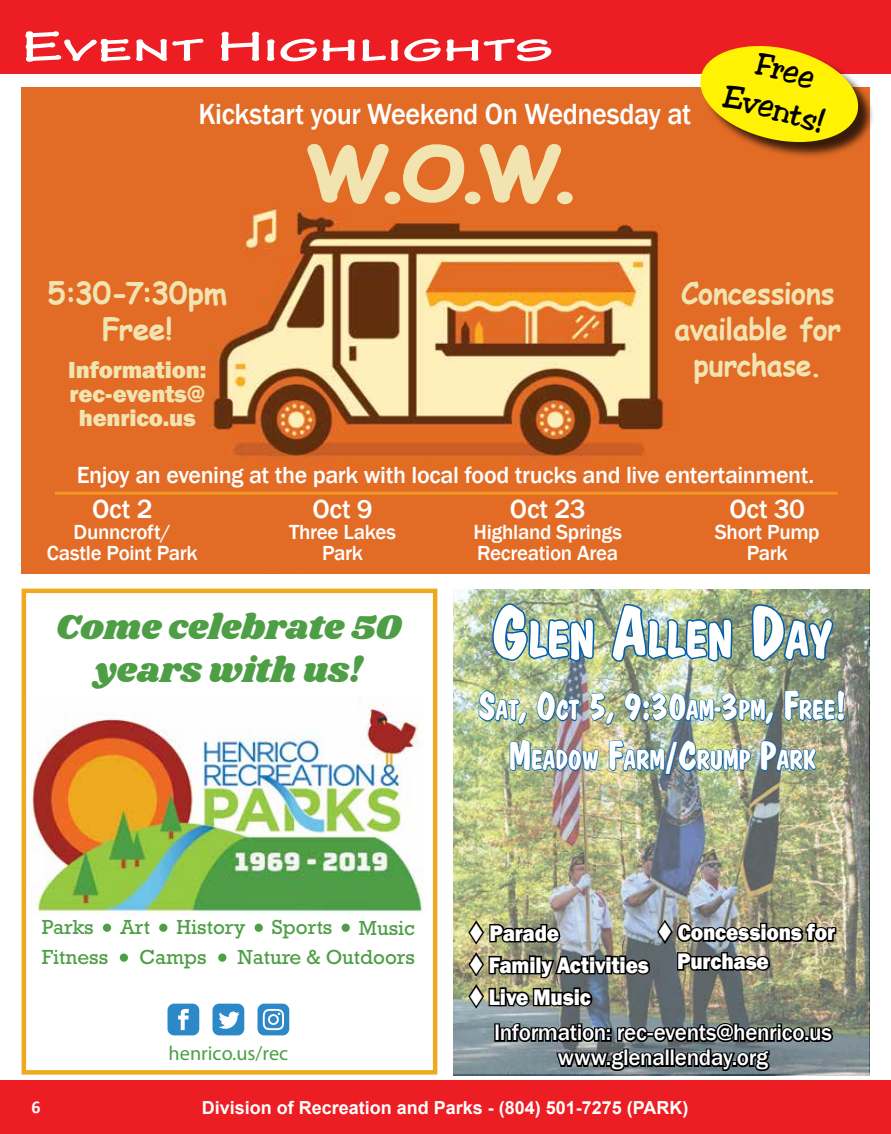
<style>
.page{position:relative;width:891px;height:1134px;background:#fff}
.page>*{position:absolute;margin:0;border:0;box-sizing:border-box;transform-origin:0 0}
.t1{font:700 72px "Comic Sans MS";color:#f2e4b1;scale:1.09 1}
.t2{font:50.4px "Joan";color:#fff}
.t3{font:700 expanded 45px "Tekton Pro";color:#fff;scale:1.25 1}
.t4{font:39.6px "Joan";color:#fff;scale:.95 1}
.t5{font:35.85px/42.9px "Shrikhand";color:#4d9e45;text-align:center}
.t6{font:32.85px/39.5px "Jester";color:#000;text-align:center}
.t7{font:500 30px "Franklin Gothic";letter-spacing:-.015em;color:#fff;scale:.94 1}
.t8{font:700 30px/36px "Comic Sans MS";letter-spacing:-.015em;color:#f2e4b1;text-align:center;scale:.95 1}
.t9{font:700 30px/36px "Comic Sans MS";letter-spacing:-.015em;color:#f2e4b1;text-align:center}
.t10{font:27.75px "Joan";color:#fff;scale:.95 1}
.t11{font:500 27px "Franklin Gothic";letter-spacing:-.01em;color:#fff}
.t12{font:500 24px "Franklin Gothic";letter-spacing:-.015em;color:#fff}
.t13{font:800 24px/24px "Franklin Gothic";letter-spacing:-.01em;color:#f2e4b0;text-align:center}
.t14{font:800 23.1px/28.8px "Franklin Gothic";letter-spacing:-.01em;color:#fff;scale:.91 1}
.t15{font:500 23.1px/25.2px "Franklin Gothic";letter-spacing:-.015em;color:#fff;text-align:center}
.t16{font:500 21px/21px "Franklin Gothic";letter-spacing:-.015em;color:#fff;text-align:center}
.t17{font:20.7px "Rockwell";color:#4d9e45}
.t18{font:20.25px "Myriad Pro";color:#4b9f46}
.t19{font:700 18px "Arial";color:#fff}
.t20{font:700 18px "Calibri";color:#fff}
.s1{font-size:72px}
.s2{font-size:27.75px}
.s3{font-size:39.6px}
</style>
<div class="page">
<div style="left:0;top:1080px;width:891px;height:54px;background:#ed1d24"></div>
<div style="left:0;top:0;width:891px;height:74px;background:#ed1d24"></div>
<img style="left:453px;top:589px;width:416px;height:485px">
<img style="left:21px;top:88px;width:848px;height:486px">
<svg style="left:305px;top:142px;width:269px;height:64px;background:#e58442"></svg>
<hr style="left:56px;top:492px;width:780px;height:3px;background:#f09621">
<svg style="left:258px;top:1004px;width:31px;height:31px"></svg>
<svg style="left:213px;top:1004px;width:31px;height:31px"></svg>
<svg style="left:168px;top:1004px;width:31px;height:31px"></svg>
<div style="left:103px;top:924px;width:8px;height:8px;background:#4d9e45;border-radius:50%"></div>
<div style="left:159px;top:924px;width:8px;height:8px;background:#4d9e45;border-radius:50%"></div>
<div style="left:255px;top:924px;width:8px;height:8px;background:#4d9e45;border-radius:50%"></div>
<div style="left:342px;top:924px;width:8px;height:8px;background:#4d9e45;border-radius:50%"></div>
<div style="left:120px;top:954px;width:8px;height:8px;background:#4d9e45;border-radius:50%"></div>
<div style="left:218px;top:954px;width:8px;height:8px;background:#4d9e45;border-radius:50%"></div>
<img style="left:31px;top:698px;width:393px;height:218px">
<div style="left:22px;top:589px;width:415px;height:486px;border:4px solid #efa91f"></div>
<img style="left:478px;top:542px;width:368px;height:264px">
<img style="left:467px;top:917px;width:371px;height:159px">
<div style="left:703px;top:48px;width:172px;height:111px;background:#000;opacity:.75"></div>
<svg style="left:697px;top:46px;width:165px;height:101px;background:#ebbb0e"></svg>
<h3 class="t3" style="left:22px;top:19px;width:427px">Event Highlights</h3>
<h3 class="t7" style="left:198px;top:95px;width:526px">Kickstart your Weekend On Wednesday at</h3>
<h1 class="t1" style="left:307px;top:120px;width:254px">W.O.W.</h1>
<h3 class="t6" style="left:741px;top:38px;width:105px;rotate:16deg">Free<br>Events!</h3>
<h3 class="t9" style="left:47px;top:274px;width:181px">5:30-7:30pm<br>Free!</h3>
<p class="t13" style="left:68px;top:358px;width:140px">Information: rec-events@ henrico.us</p>
<h3 class="t8" style="left:675px;top:274px;width:177px">Concessions available for purchase.</h3>
<p class="t12" style="left:77px;top:460px;width:739px">Enjoy an evening at the park with local food trucks and live entertainment.</p>
<p class="t11" style="left:92px;top:493px;width:62px">Oct 2</p>
<p class="t16" style="left:47px;top:522px;width:152px">Dunncroft/<br>Castle Point Park</p>
<p class="t11" style="left:312px;top:492px;width:62px">Oct 9</p>
<p class="t16" style="left:289px;top:522px;width:108px">Three Lakes<br>Park</p>
<h3 class="t5" style="left:56px;top:607px;width:347px">Come celebrate 50 years with us!</h3>
<p class="t11" style="left:510px;top:492px;width:77px">Oct 23</p>
<p class="t16" style="left:474px;top:522px;width:150px;text-align:left">Highland Springs<br>Recreation Area</p>
<p class="t11" style="left:729px;top:493px;width:77px">Oct 30</p>
<p class="t16" style="left:715px;top:522px;width:106px">Short Pump<br>Park</p>
<h2 class="t2" style="left:492px;top:610px;width:341px"><span class="s1">G</span>LEN <span class="s1">A</span>LLEN <span class="s1">D</span>AY</h2>
<h3 class="t4" style="left:479px;top:683px;width:389px">S<span class="s2">AT</span>, O<span class="s2">CT</span> 5, 9:30<span class="s2">AM</span>-3<span class="s2">PM</span>, F<span class="s2">REE</span>!</h3>
<h3 class="t10" style="left:509px;top:744px;width:325px"><span class="s3">M</span>EADOW <span class="s3">F</span>ARM<span class="s3">/C</span>RUMP <span class="s3">P</span>ARK</h3>
<p class="t17" style="left:42px;top:915px;width:54px">Parks</p>
<p class="t17" style="left:120px;top:915px;width:31px">Art</p>
<p class="t17" style="left:177px;top:915px;width:70px">History</p>
<p class="t17" style="left:272px;top:915px;width:62px">Sports</p>
<p class="t17" style="left:359px;top:916px;width:58px">Music</p>
<p class="t17" style="left:42px;top:945px;width:68px">Fitness</p>
<p class="t17" style="left:140px;top:945px;width:69px">Camps</p>
<p class="t17" style="left:238px;top:945px;width:179px">Nature &amp; Outdoors</p>
<p class="t18" style="left:169px;top:1040px;width:121px">henrico.us/rec</p>
<p class="t14" style="left:468px;top:919px;width:101px">▼ Parade</p>
<p class="t14" style="left:468px;top:951px;width:200px">▼ Family Activities</p>
<p class="t14" style="left:468px;top:983px;width:136px">▼ Live Music</p>
<p class="t14" style="left:677px;top:918px;width:175px;text-indent:-20px">▼ Concessions for<br>Purchase</p>
<p class="t15" style="left:494px;top:1020px;width:340px">Information: rec-events@henrico.us www.glenallenday.org</p>
<p class="t20" style="left:31px;top:1095px;width:11px">6</p>
<p class="t19" style="left:202px;top:1095px;width:488px">Division of Recreation and Parks - (804) 501-7275 (PARK)</p>
</div>
